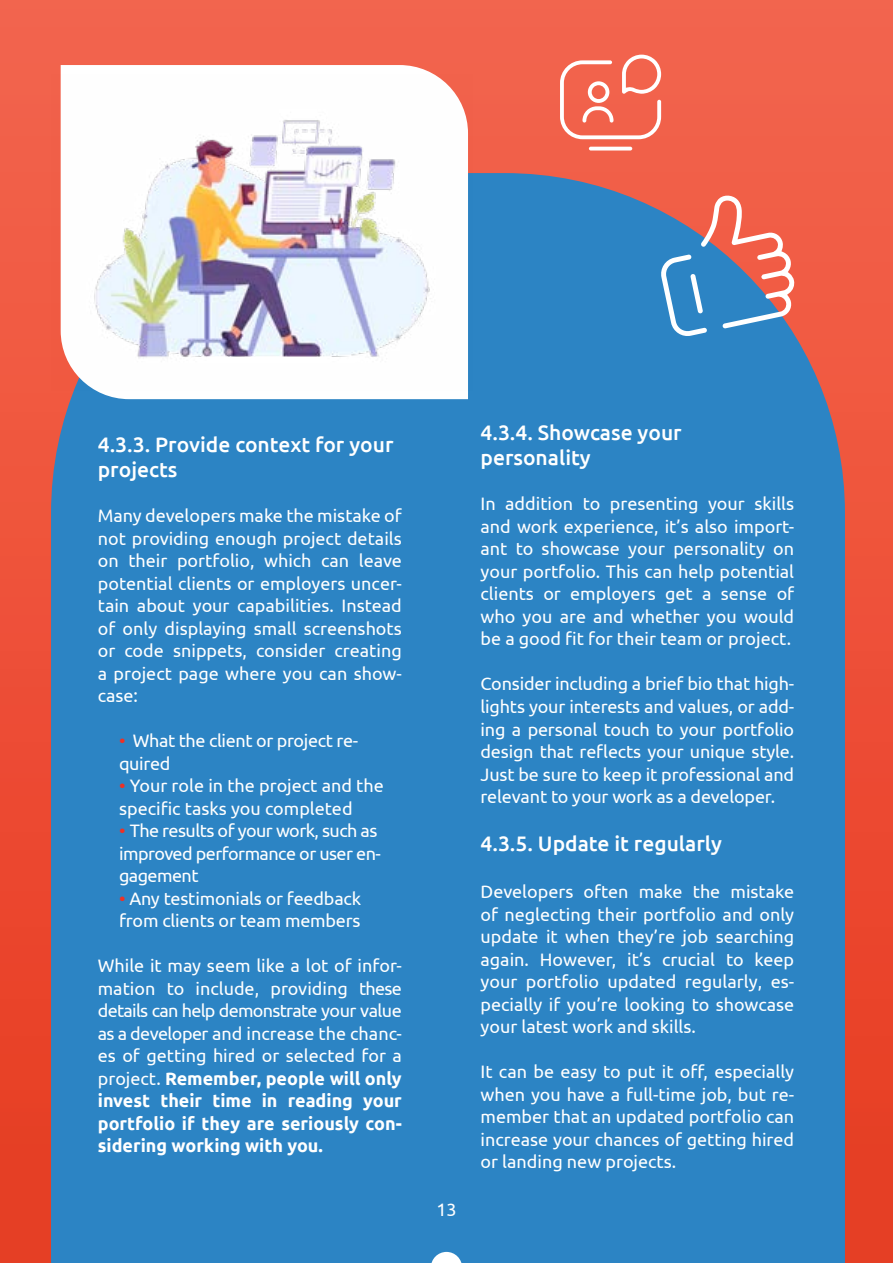
<style>
.page{position:relative;width:893px;height:1263px;background:#fff}
.page>*{position:absolute;margin:0;border:0;box-sizing:border-box;transform-origin:0 0}
.t1{font:500 21px/25.2px "Ubuntu";color:#fff}
.t2{font:18px/22.5px "Ubuntu";color:#fff;text-align:justify}
.t3{font:18px/22.5px "Ubuntu";letter-spacing:-.03em;color:#fff}
.t4{font:18px/22.5px "Ubuntu";letter-spacing:-.02em;color:#fff}
.s1{color:#ee3125}
.s2{font-weight:700}
</style>
<div class="page">
<div style="left:0;top:0;width:893px;height:1263px;background:linear-gradient(to bottom,#f4654f,#e63b21)"></div>
<div style="left:51px;top:173px;width:794px;height:1090px;background:#2c84c4"></div>
<svg style="left:61px;top:65px;width:407px;height:334px"></svg>
<svg style="left:660px;top:195px;width:135px;height:143px;background:#95859a"></svg>
<hr style="left:589px;top:147px;width:43px;height:3px;background:#fff;border-radius:2px">
<svg style="left:560px;top:55px;width:101px;height:84px"></svg>
<svg style="left:431px;top:1252px;width:31px;height:11px"></svg>
<img style="left:51px;top:74px;width:422px;height:316px">
<p class="t1" style="left:98px;top:431px;width:297px">4.3.3. Provide context for your projects</p>
<p class="t2" style="left:98px;top:504px;width:306px">Many developers make the mistake of not providing enough project details on their portfolio, which can leave potential clients or employers uncer&shy;tain about your capabilities. Instead of only displaying small screenshots or code snippets, consider creating a project page where you can show&shy;case:</p>
<p class="t4" style="left:119px;top:729px;width:241px"><span class="s1">•</span> What the client or project re&shy;quired</p>
<p class="t2" style="left:119px;top:774px;width:266px"><span class="s1">•</span> Your role in the project and the specific tasks you completed</p>
<p class="t3" style="left:119px;top:819px;width:263px"><span class="s1">•</span> The results of your work, such as improved performance or user en&shy;gagement</p>
<p class="t2" style="left:119px;top:887px;width:244px"><span class="s1">•</span> Any testimonials or feedback from clients or team members</p>
<p class="t2" style="left:98px;top:954px;width:306px">While it may seem like a lot of infor&shy;mation to include, providing these details can help demonstrate your value as a developer and increase the chanc&shy;es of getting hired or selected for a project. <span class="s2">Remember, people will only invest their time in reading your portfolio if they are seriously con&shy;sidering working with you.</span></p>
<p class="t2" style="left:436px;top:1198px;width:22px">13</p>
<p class="t1" style="left:480px;top:419px;width:203px">4.3.4. Showcase your personality</p>
<p class="t2" style="left:480px;top:492px;width:315px">In addition to presenting your skills and work experience, it’s also import&shy;ant to showcase your personality on your portfolio. This can help potential clients or employers get a sense of who you are and whether you would be a good fit for their team or project.</p>
<p class="t2" style="left:480px;top:672px;width:315px">Consider including a brief bio that high&shy;lights your interests and values, or add&shy;ing a personal touch to your portfolio design that reflects your unique style.<br>Just be sure to keep it professional and relevant to your work as a developer.</p>
<p class="t1" style="left:480px;top:830px;width:243px">4.3.5. Update it regularly</p>
<p class="t2" style="left:480px;top:880px;width:315px">Developers often make the mistake of neglecting their portfolio and only update it when they’re job searching again. However, it’s crucial to keep your portfolio updated regularly, es&shy;pecially if you’re looking to showcase your latest work and skills.</p>
<p class="t2" style="left:480px;top:1060px;width:315px">It can be easy to put it off, especially when you have a full-time job, but re&shy;member that an updated portfolio can increase your chances of getting hired or landing new projects.</p>
</div>
